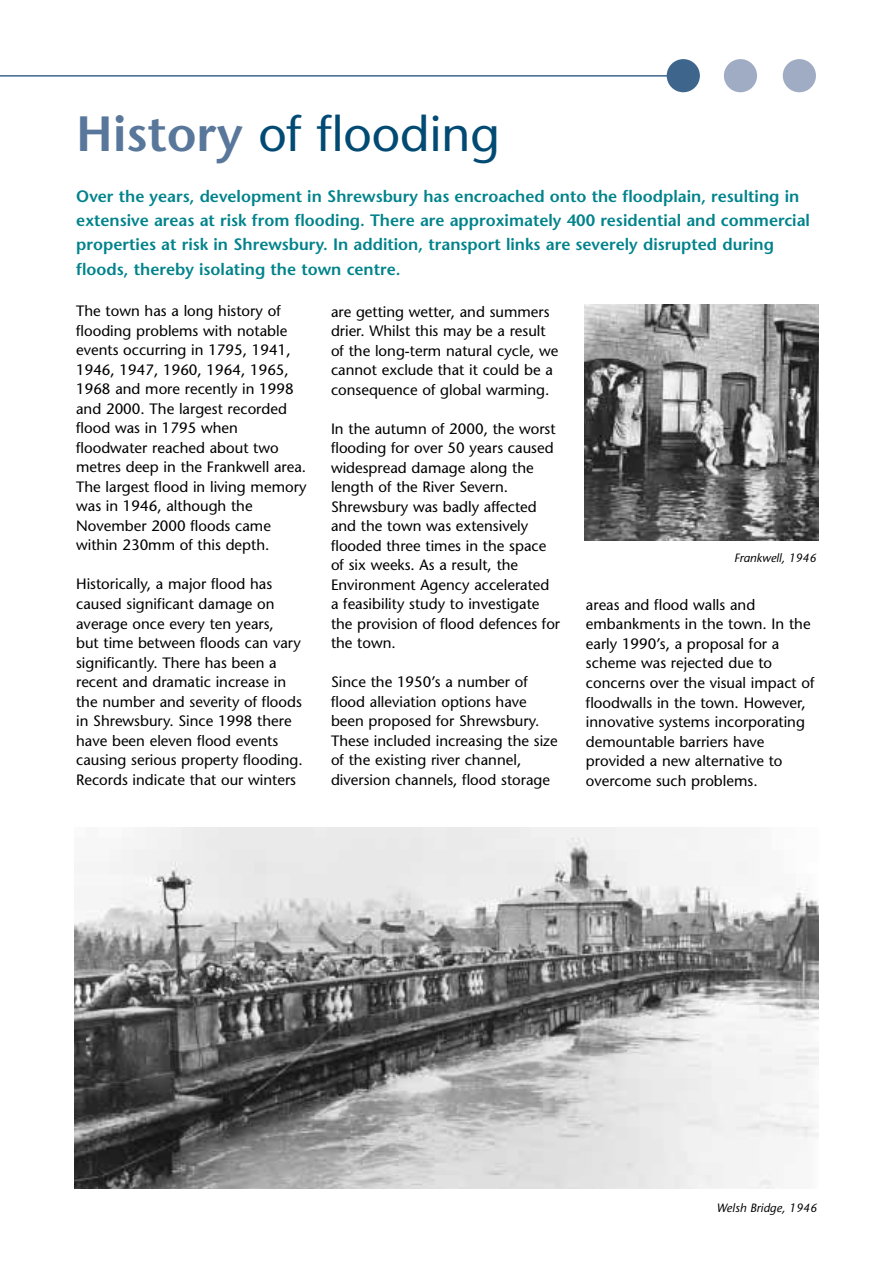
<style>
.page{position:relative;width:893px;height:1262px;background:#fff}
.page>*{position:absolute;margin:0;border:0;box-sizing:border-box;transform-origin:0 0}
.t1{font:49.5px "Stone Sans";color:#004a73}
.t2{font:600 16.5px/24px "Stone Sans";color:#00838b}
.t3{font:15px/19.5px "Stone Sans";color:#000}
.t4{font:italic 12px "Stone Sans";color:#000}
.s1{font-weight:600;color:#58779a}
</style>
<div class="page">
<hr style="left:0;top:75px;width:690px;height:2px;background:#3e668c">
<div style="left:782px;top:59px;width:34px;height:33px;background:#9facc3;border-radius:50%"></div>
<div style="left:723px;top:59px;width:34px;height:33px;background:#9facc3;border-radius:50%"></div>
<div style="left:666px;top:59px;width:33px;height:33px;background:#3e668c;border-radius:50%"></div>
<img style="left:75px;top:827px;width:743px;height:361px">
<img style="left:584px;top:304px;width:234px;height:237px">
<h1 class="t1" style="left:76px;top:115px;width:425px"><span class="s1">History</span> of flooding</h1>
<p class="t2" style="left:76px;top:186px;width:735px">Over the years, development in Shrewsbury has encroached onto the floodplain, resulting in extensive areas at risk from flooding. There are approximately 400 residential and commercial properties at risk in Shrewsbury. In addition, transport links are severely disrupted during floods, thereby isolating the town centre.</p>
<p class="t3" style="left:76px;top:303px;width:232px">The town has a long history of flooding problems with notable events occurring in 1795, 1941,<br>1946, 1947, 1960, 1964, 1965,<br>1968 and more recently in 1998 and 2000. The largest recorded flood was in 1795 when floodwater reached about two metres deep in the Frankwell area.<br>The largest flood in living memory was in 1946, although the<br>November 2000 floods came within 230mm of this depth.</p>
<p class="t3" style="left:76px;top:576px;width:228px">Historically, a major flood has caused significant damage on average once every ten years,<br>but time between floods can vary significantly. There has been a recent and dramatic increase in the number and severity of floods in Shrewsbury. Since 1998 there have been eleven flood events causing serious property flooding.<br>Records indicate that our winters</p>
<p class="t3" style="left:331px;top:303px;width:229px">are getting wetter, and summers drier. Whilst this may be a result of the long-term natural cycle, we cannot exclude that it could be a consequence of global warming.</p>
<p class="t3" style="left:331px;top:420px;width:231px">In the autumn of 2000, the worst flooding for over 50 years caused widespread damage along the length of the River Severn.<br>Shrewsbury was badly affected and the town was extensively flooded three times in the space of six weeks. As a result, the<br>Environment Agency accelerated a feasibility study to investigate the provision of flood defences for the town.</p>
<p class="t3" style="left:331px;top:674px;width:228px">Since the 1950’s a number of flood alleviation options have been proposed for Shrewsbury.<br>These included increasing the size of the existing river channel, diversion channels, flood storage</p>
<p class="t4" style="left:734px;top:553px;width:83px">Frankwell, 1946</p>
<p class="t3" style="left:586px;top:596px;width:230px">areas and flood walls and embankments in the town. In the early 1990’s, a proposal for a scheme was rejected due to concerns over the visual impact of floodwalls in the town. However, innovative systems incorporating demountable barriers have provided a new alternative to overcome such problems.</p>
<p class="t4" style="left:716px;top:1202px;width:102px">Welsh Bridge, 1946</p>
</div>
